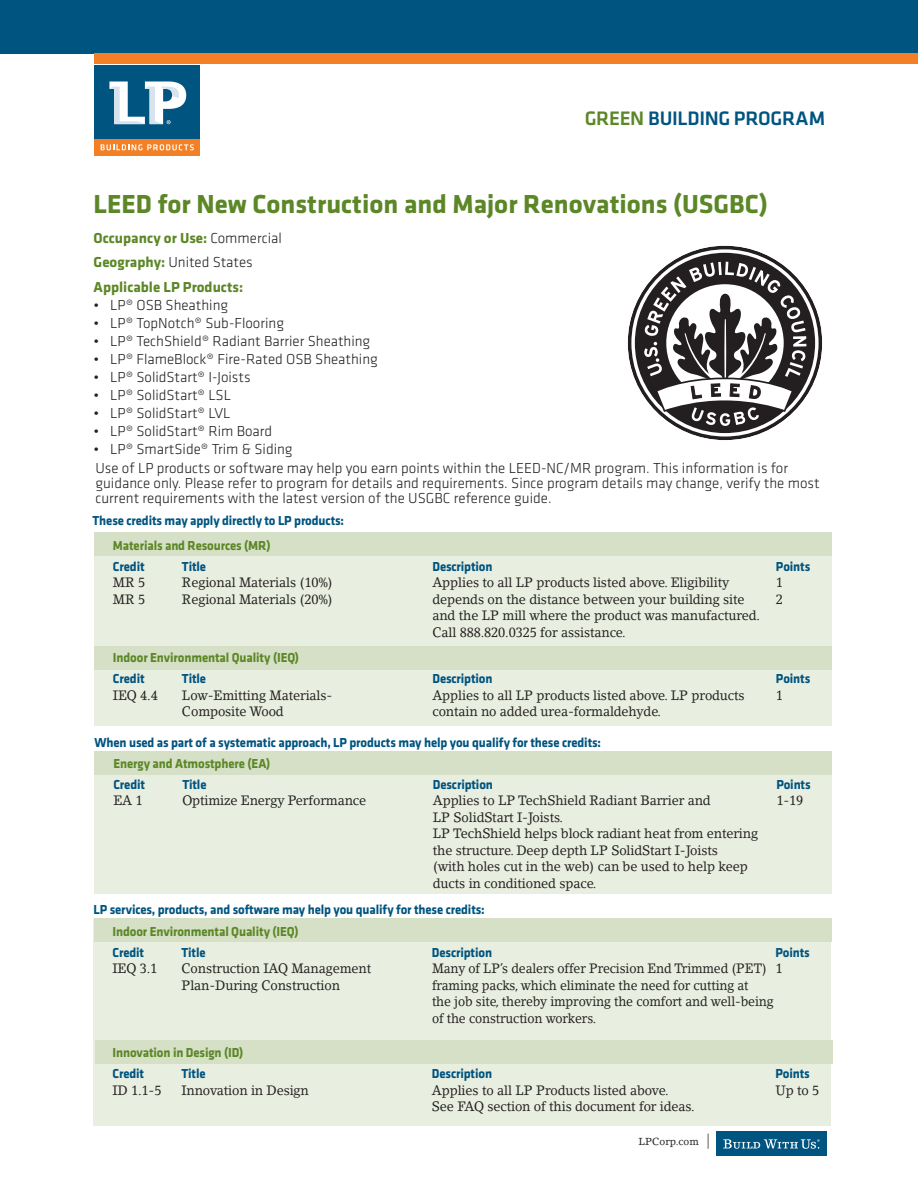
<style>
.page{position:relative;width:918px;height:1188px;background:#fff}
.page>*{position:absolute;margin:0;border:0;box-sizing:border-box;transform-origin:0 0}
.t1{font:700 27px "Klavika";color:#5c8727}
.t2{font:500 20.25px "Klavika";letter-spacing:-.015em;color:#005480}
.t3{font:300 15px/15px "Klavika";color:#231f20}
.t4{font:700 15px "Klavika";color:#5c8727}
.t5{font:13.5px/16.5px "Lino Letter";letter-spacing:-.01em;color:#231f20;scale:.95 1}
.t6{font:700 13.5px "Klavika";letter-spacing:-.01em;color:#005480;scale:.95 1}
.t7{font:13.5px "Lino Letter";letter-spacing:-.01em;color:#231f20;scale:.92 1}
.t8{font:700 13.5px "Klavika";letter-spacing:-.01em;color:#5c8727;scale:.95 1}
.t9{font:10.2px "Lino Letter Std";color:#231f20}
.s1{color:#5c8727}
.s2{font-weight:300;color:#231f20}
.s3{font-weight:700;color:#5c8727}
.s4{font-size:15.15px}
</style>
<div class="page">
<div style="left:94px;top:752px;width:738px;height:142px;background:#e9efe0"></div>
<div style="left:94px;top:919px;width:737px;height:207px;background:#e9efe0"></div>
<div style="left:95px;top:534px;width:737px;height:192px;background:#e9efe0"></div>
<div style="left:95px;top:533px;width:737px;height:23px;background:#d5e0c6"></div>
<div style="left:94px;top:646px;width:738px;height:23px;background:#d5e0c6"></div>
<div style="left:94px;top:752px;width:738px;height:23px;background:#d5e0c6"></div>
<div style="left:94px;top:919px;width:738px;height:23px;background:#d5e0c6"></div>
<div style="left:95px;top:1041px;width:738px;height:23px;background:#d5e0c6"></div>
<div style="left:0;top:0;width:918px;height:54px;background:#005480"></div>
<div style="left:95px;top:54px;width:823px;height:10px;background:#f47f26"></div>
<div style="left:94px;top:139px;width:106px;height:17px;background:#f48026"></div>
<svg style="left:101px;top:144px;width:93px;height:6px"></svg>
<div style="left:94px;top:65px;width:106px;height:74px;background:#005480"></div>
<svg style="left:109px;top:81px;width:77px;height:43px"></svg>
<div style="left:716px;top:1132px;width:111px;height:24px;background:#005480"></div>
<svg style="left:723px;top:1139px;width:96px;height:10px"></svg>
<svg style="left:628px;top:246px;width:194px;height:194px"></svg>
<p class="t2" style="left:585px;top:105px;width:242px"><span class="s1">GREEN</span> BUILDING PROGRAM</p>
<p class="t1" style="left:94px;top:184px;width:676px">LEED for New Construction and Major Renovations (USGBC)</p>
<p class="t4" style="left:94px;top:227px;width:190px">Occupancy or Use: <span class="s2">Commercial</span></p>
<p class="t3" style="left:94px;top:254px;width:161px"><span class="s3">Geography:</span> United States</p>
<p class="t4" style="left:94px;top:276px;width:151px">Applicable LP Products:</p>
<p class="t3" style="left:94px;top:297px;width:136px">• LP® OSB Sheathing</p>
<p class="t3" style="left:94px;top:315px;width:192px">• LP® TopNotch® Sub-Flooring</p>
<p class="t3" style="left:94px;top:333px;width:278px">• LP® TechShield® Radiant Barrier Sheathing</p>
<p class="t3" style="left:94px;top:351px;width:286px">• LP® FlameBlock® Fire-Rated OSB Sheathing</p>
<p class="t3" style="left:94px;top:369px;width:158px">• LP® SolidStart® I-Joists</p>
<p class="t3" style="left:94px;top:387px;width:139px">• LP® SolidStart® LSL</p>
<p class="t3" style="left:94px;top:405px;width:139px">• LP® SolidStart® LVL</p>
<p class="t3" style="left:94px;top:423px;width:180px">• LP® SolidStart® Rim Board</p>
<p class="t3" style="left:94px;top:441px;width:201px">• LP® SmartSide® Trim &amp; Siding</p>
<p class="t3" style="left:95px;top:460px;width:726px">Use of LP products or software may help you earn points within the LEED-NC/MR program. This information is for guidance only. Please refer to program for details and requirements. Since program details may change, verify the most current requirements with the latest version of the USGBC reference guide.</p>
<p class="t6" style="left:93px;top:511px;width:266px">These credits may apply directly to LP products:</p>
<p class="t8" style="left:113px;top:536px;width:167px">Materials and Resources (MR)</p>
<p class="t6" style="left:113px;top:557px;width:35px">Credit</p>
<p class="t6" style="left:182px;top:557px;width:27px">Title</p>
<p class="t6" style="left:432px;top:557px;width:65px">Description</p>
<p class="t6" style="left:776px;top:557px;width:38px">Points</p>
<p class="t5" style="left:113px;top:574px;width:35px">MR 5</p>
<p class="t5" style="left:182px;top:574px;width:160px">Regional Materials (10%)</p>
<p class="t5" style="left:432px;top:574px;width:314px">Applies to all LP products listed above. Eligibility</p>
<p class="t5" style="left:776px;top:574px;width:9px">1</p>
<p class="t5" style="left:113px;top:591px;width:35px">MR 5</p>
<p class="t5" style="left:182px;top:591px;width:160px">Regional Materials (20%)</p>
<p class="t5" style="left:432px;top:591px;width:330px">depends on the distance between your building site</p>
<p class="t5" style="left:776px;top:591px;width:9px">2</p>
<p class="t5" style="left:432px;top:607px;width:346px">and the LP mill where the product was manufactured.<br>Call 888.820.0325 for assistance.</p>
<p class="t8" style="left:113px;top:648px;width:197px">Indoor Environmental Quality (IEQ)</p>
<p class="t6" style="left:113px;top:669px;width:35px">Credit</p>
<p class="t6" style="left:182px;top:669px;width:27px">Title</p>
<p class="t6" style="left:432px;top:669px;width:65px">Description</p>
<p class="t6" style="left:776px;top:669px;width:38px">Points</p>
<p class="t5" style="left:113px;top:687px;width:49px">IEQ 4.4</p>
<p class="t5" style="left:182px;top:687px;width:160px">Low-Emitting Materials-</p>
<p class="t5" style="left:432px;top:687px;width:330px">Applies to all LP products listed above. LP products</p>
<p class="t5" style="left:776px;top:687px;width:9px">1</p>
<p class="t5" style="left:182px;top:703px;width:109px">Composite Wood</p>
<p class="t5" style="left:432px;top:703px;width:242px">contain no added urea-formaldehyde.</p>
<p class="t6" style="left:94px;top:733px;width:535px">When used as part of a systematic approach, LP products may help you qualify for these credits:</p>
<p class="t8" style="left:113px;top:754px;width:167px">Energy and Atmostphere (EA)</p>
<p class="t6" style="left:113px;top:775px;width:35px">Credit</p>
<p class="t6" style="left:182px;top:775px;width:27px">Title</p>
<p class="t6" style="left:433px;top:775px;width:65px">Description</p>
<p class="t6" style="left:776px;top:775px;width:38px">Points</p>
<p class="t5" style="left:113px;top:792px;width:32px">EA 1</p>
<p class="t5" style="left:182px;top:792px;width:195px">Optimize Energy Performance</p>
<p class="t5" style="left:433px;top:792px;width:294px">Applies to LP TechShield Radiant Barrier and</p>
<p class="t5" style="left:776px;top:792px;width:30px">1-19</p>
<p class="t5" style="left:433px;top:809px;width:139px">LP SolidStart I-Joists.</p>
<p class="t5" style="left:433px;top:825px;width:344px">LP TechShield helps block radiant heat from entering</p>
<p class="t5" style="left:433px;top:842px;width:302px">the structure. Deep depth LP SolidStart I-Joists</p>
<p class="t5" style="left:433px;top:858px;width:333px">(with holes cut in the web) can be used to help keep</p>
<p class="t5" style="left:433px;top:875px;width:174px">ducts in conditioned space.</p>
<p class="t6" style="left:94px;top:899px;width:413px">LP services, products, and software may help you qualify for these credits:</p>
<p class="t8" style="left:112px;top:922px;width:197px">Indoor Environmental Quality (IEQ)</p>
<p class="t6" style="left:112px;top:943px;width:35px">Credit</p>
<p class="t6" style="left:181px;top:943px;width:27px">Title</p>
<p class="t6" style="left:432px;top:943px;width:65px">Description</p>
<p class="t6" style="left:776px;top:943px;width:38px">Points</p>
<p class="t5" style="left:112px;top:960px;width:49px">IEQ 3.1</p>
<p class="t5" style="left:181px;top:960px;width:201px">Construction IAQ Management</p>
<p class="t7" style="left:432px;top:960px;width:383px">Many of LP’s dealers offer Precision End Trimmed (PET) 1</p>
<p class="t5" style="left:181px;top:977px;width:168px">Plan-During Construction</p>
<p class="t7" style="left:432px;top:977px;width:346px">framing packs, which eliminate the need for cutting at</p>
<p class="t7" style="left:432px;top:993px;width:373px">the job site, thereby improving the comfort and well-being</p>
<p class="t7" style="left:432px;top:1010px;width:180px">of the construction workers.</p>
<p class="t8" style="left:112px;top:1043px;width:139px">Innovation in Design (ID)</p>
<p class="t6" style="left:112px;top:1064px;width:35px">Credit</p>
<p class="t6" style="left:181px;top:1064px;width:27px">Title</p>
<p class="t6" style="left:432px;top:1064px;width:65px">Description</p>
<p class="t6" style="left:776px;top:1064px;width:38px">Points</p>
<p class="t5" style="left:112px;top:1082px;width:53px">ID 1.1-5</p>
<p class="t5" style="left:181px;top:1082px;width:136px">Innovation in Design</p>
<p class="t5" style="left:432px;top:1082px;width:251px">Applies to all LP Products listed above.</p>
<p class="t5" style="left:776px;top:1082px;width:48px">Up to 5</p>
<p class="t5" style="left:432px;top:1098px;width:278px">See FAQ section of this document for ideas.</p>
<p class="t9" style="left:638px;top:1136px;width:73px">LPCorp.com <span class="s4">|</span></p>
</div>
